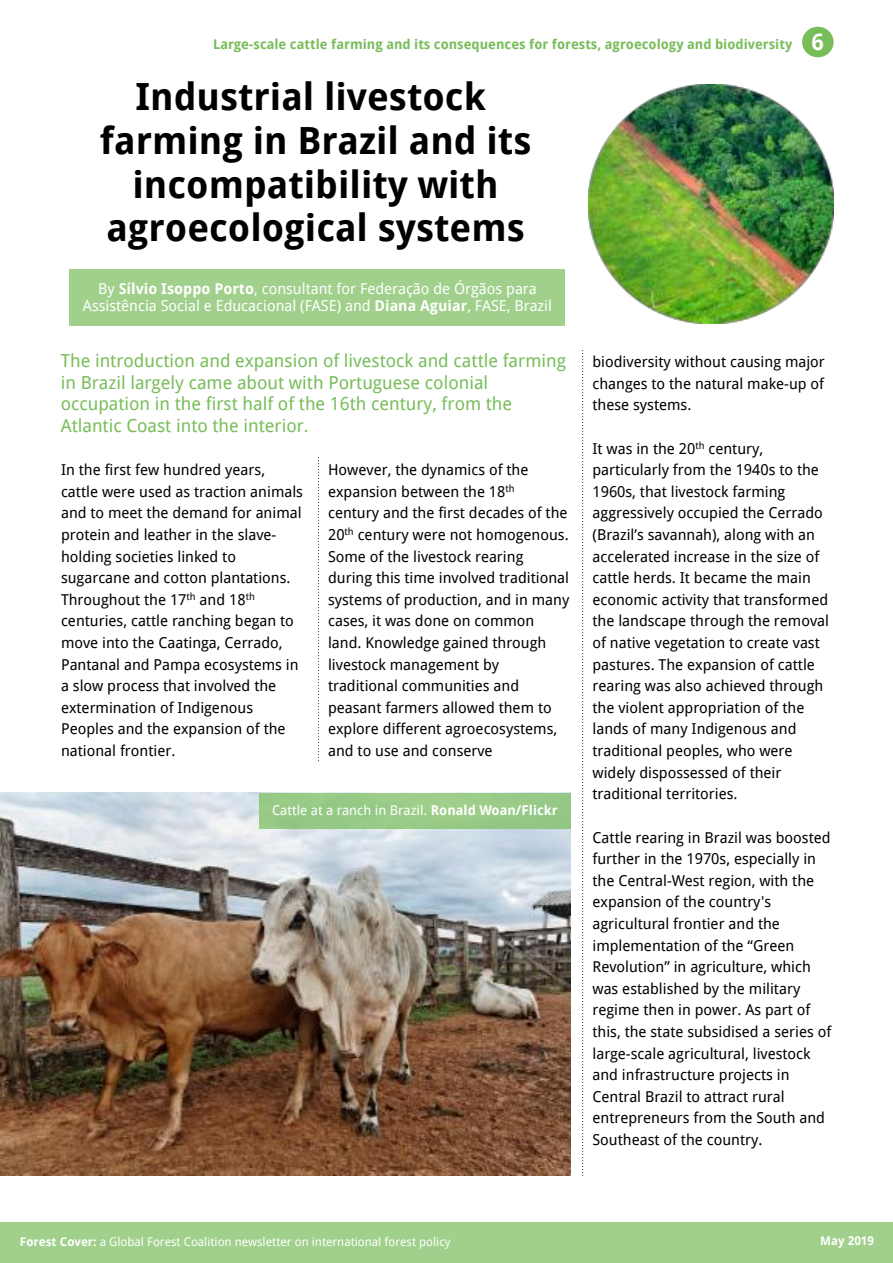
<style>
.page{position:relative;width:893px;height:1263px;background:#fff}
.page>*{position:absolute;margin:0;border:0;box-sizing:border-box;transform-origin:0 0}
.t1{font:700 37.5px/44px "Droid Sans";color:#000;text-align:center}
.t2{font:700 22.5px "Droid Sans";color:#fff}
.t3{font:18px/21.6px "Droid Sans";color:#78bd5a}
.t4{font:15px/21.6px "Droid Sans";color:#000}
.t5{font:15px/17.5px "Droid Sans";color:#fff;text-align:center}
.t6{font:700 13.5px "Droid Sans";color:#78bd5a}
.t7{font:13.5px "Droid Sans";color:#fff}
.t8{font:12px "Droid Sans";color:#fff}
.t9{font:700 12px "Droid Sans";color:#fff}
.s1{font-weight:700}
</style>
<div class="page">
<div style="left:0;top:1223px;width:893px;height:40px;background:#a0d08b"></div>
<div style="left:802px;top:27px;width:32px;height:30px;background:#78bd5a;border-radius:50%"></div>
<div style="left:69px;top:270px;width:495px;height:56px;background:#a0d08b"></div>
<img style="left:588px;top:85px;width:245px;height:238px">
<svg style="left:318px;top:457px;width:1px;height:305px"></svg>
<svg style="left:582px;top:350px;width:1px;height:826px"></svg>
<img style="left:0;top:793px;width:571px;height:382px">
<div style="left:259px;top:793px;width:312px;height:36px;background:#98ca87"></div>
<p class="t6" style="left:213px;top:36px;width:581px">Large-scale cattle farming and its consequences for forests, agroecology and biodiversity</p>
<h2 class="t2" style="left:811px;top:29px;width:14px">6</h2>
<h1 class="t1" style="left:100px;top:75px;width:433px">Industrial livestock farming in Brazil and its incompatibility with agroecological systems</h1>
<p class="t5" style="left:83px;top:280px;width:471px">By <span class="s1">Sílvio Isoppo Porto</span>, consultant for Federação de Órgãos para<br>Assistência Social e Educacional (FASE) and <span class="s1">Diana Aguiar</span>, FASE, Brazil</p>
<p class="t3" style="left:61px;top:350px;width:507px">The introduction and expansion of livestock and cattle farming in Brazil largely came about with Portuguese colonial occupation in the first half of the 16th century, from the Atlantic Coast into the interior.</p>
<p class="t4" style="left:61px;top:459px;width:243px">In the first few hundred years, cattle were used as traction animals and to meet the demand for animal protein and leather in the slave&shy;holding societies linked to sugarcane and cotton plantations.<br>Throughout the 17<sup>th</sup> and 18<sup>th </sup>centuries, cattle ranching began to move into the Caatinga, Cerrado,<br>Pantanal and Pampa ecosystems in a slow process that involved the extermination of Indigenous<br>Peoples and the expansion of the national frontier.</p>
<p class="t4" style="left:328px;top:459px;width:243px">However, the dynamics of the expansion between the 18<sup>th </sup>century and the first decades of the<br>20<sup>th</sup> century were not homogenous.<br>Some of the livestock rearing during this time involved traditional systems of production, and in many cases, it was done on common land. Knowledge gained through livestock management by traditional communities and peasant farmers allowed them to explore different agroecosystems, and to use and conserve</p>
<p class="t7" style="left:272px;top:803px;width:287px">Cattle at a ranch in Brazil. <span class="s1">Ronald Woan/Flickr</span></p>
<p class="t4" style="left:592px;top:351px;width:234px;text-align:justify">biodiversity without causing major changes to the natural make-up of these systems.</p>
<p class="t4" style="left:592px;top:438px;width:238px">It was in the 20<sup>th</sup> century, particularly from the 1940s to the<br>1960s, that livestock farming aggressively occupied the Cerrado (Brazil’s savannah), along with an accelerated increase in the size of cattle herds. It became the main economic activity that transformed the landscape through the removal of native vegetation to create vast pastures. The expansion of cattle rearing was also achieved through the violent appropriation of the lands of many Indigenous and traditional peoples, who were widely dispossessed of their traditional territories.</p>
<p class="t4" style="left:592px;top:826px;width:240px">Cattle rearing in Brazil was boosted further in the 1970s, especially in the Central-West region, with the expansion of the country's agricultural frontier and the implementation of the “Green<br>Revolution” in agriculture, which was established by the military regime then in power. As part of this, the state subsidised a series of large-scale agricultural, livestock and infrastructure projects in<br>Central Brazil to attract rural entrepreneurs from the South and<br>Southeast of the country.</p>
<p class="t8" style="left:20px;top:1234px;width:432px"><span class="s1">Forest Cover:</span> a Global Forest Coalition newsletter on international forest policy</p>
<p class="t9" style="left:820px;top:1234px;width:55px">May 2019</p>
</div>
